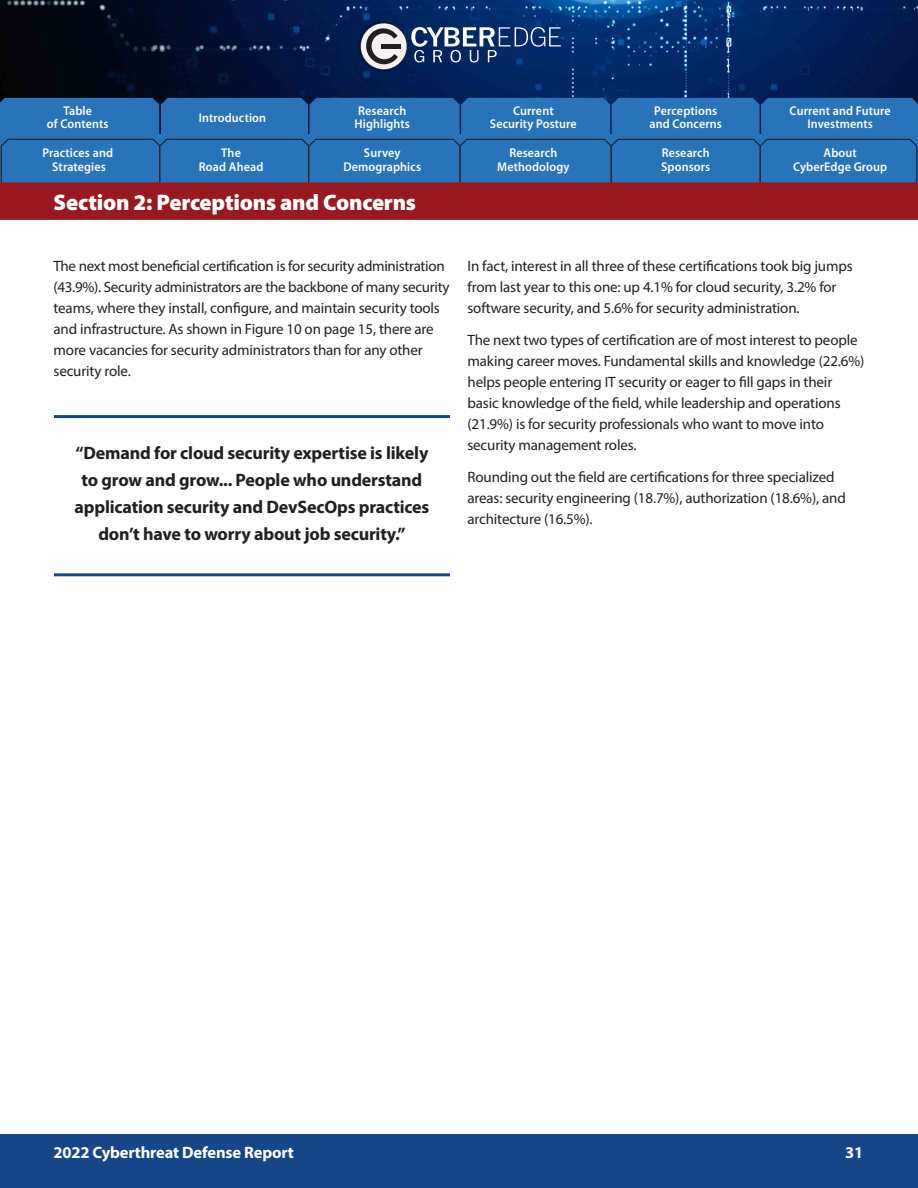
<style>
.page{position:relative;width:918px;height:1188px;background:#fff}
.page>*{position:absolute;margin:0;border:0;box-sizing:border-box;transform-origin:0 0}
.Section_head_white{font:900 22.5px "Myriad Pro";letter-spacing:-.01em;color:#fff}
.Quote_black_w_rules{font:700 18px/27px "Myriad Pro";letter-spacing:-.01em;color:#231f20}
.t1{font:700 16.5px "Myriad Pro";letter-spacing:-.01em;color:#fff}
.Body_copy{font:15px/21px "Myriad Pro";letter-spacing:-.01em;color:#231f20}
.t2{font:600 12.75px/13.5px "Myriad Pro";letter-spacing:.01em;color:#fff;text-align:center;scale:.95 1}
</style>
<div class="page">
<img style="left:0;top:0;width:918px;height:98px">
<img style="left:357px;top:21px;width:50px;height:50px">
<div style="left:360px;top:23px;width:48px;height:47px;border:2px solid #231f20;border-radius:50%"></div>
<div style="left:361px;top:23px;width:46px;height:46px;background:#f4f2f2;border-radius:50%"></div>
<svg style="left:366px;top:27px;width:32px;height:38px"></svg>
<div style="left:382px;top:44px;width:19px;height:5px;background:#231f20"></div>
<svg style="left:411px;top:27px;width:150px;height:35px;background:#3d5b8a"></svg>
<div style="left:0;top:1134px;width:918px;height:54px;background:#154688"></div>
<svg style="left:0;top:98px;width:918px;height:122px;background:#4a5586"></svg>
<hr style="left:54px;top:415px;width:396px;height:3px;background:#154688">
<hr style="left:54px;top:573px;width:396px;height:3px;background:#154688">
<p class="t2" style="left:63px;top:103px;width:32px">Table</p>
<p class="t2" style="left:358px;top:103px;width:52px">Research</p>
<p class="t2" style="left:199px;top:110px;width:72px">Introduction</p>
<p class="t2" style="left:47px;top:117px;width:66px">of Contents</p>
<p class="t2" style="left:354px;top:117px;width:60px">Highlights</p>
<p class="t2" style="left:490px;top:103px;width:93px">Current<br>Security Posture</p>
<p class="t2" style="left:649px;top:103px;width:78px">Perceptions and Concerns</p>
<p class="t2" style="left:790px;top:103px;width:108px">Current and Future<br>Investments</p>
<p class="t2" style="left:42px;top:146px;width:76px">Practices and<br>Strategies</p>
<p class="t2" style="left:199px;top:146px;width:69px">The<br>Road Ahead</p>
<p class="t2" style="left:343px;top:146px;width:83px">Survey<br>Demographics</p>
<p class="t2" style="left:497px;top:146px;width:78px">Research<br>Methodology</p>
<p class="t2" style="left:661px;top:146px;width:53px;text-align:left">Research<br>Sponsors</p>
<p class="t2" style="left:793px;top:146px;width:101px">About<br>CyberEdge Group</p>
<p class="Section_head_white" style="left:54px;top:187px;width:364px">Section 2: Perceptions and Concerns</p>
<p class="Body_copy" style="left:54px;top:255px;width:397px">The next most beneficial certification is for security administration (43.9% .) Security administrators are the backbone of many security teams, where they install, configure, and maintain security tools and infrastructure. As shown in Figure 10 on page 15, there are more vacancies for security administrators than for any other security role.</p>
<p class="Body_copy" style="left:468px;top:255px;width:387px">In fact, interest in all three of these certifications took big jumps from last year to this one: up 4.1% for cloud security, 3.2% for software security, and 5.6% for security administration.</p>
<p class="Body_copy" style="left:468px;top:329px;width:398px">The next two types of certification are of most interest to people making career moves. Fundamental skills and knowledge )22.6%( helps people entering IT security or eager to fill gaps in their basic knowledge of the field, while leadership and operations (21.9%) is for security professionals who want to move into security management roles.</p>
<p class="Body_copy" style="left:468px;top:466px;width:380px">Rounding out the field are certifications for three specialized areas: security engineering (18.7% ,) authorization (18.6% ,) and architecture )16.5% .(</p>
<p class="Quote_black_w_rules" style="left:236px;top:438px;width:194px;text-indent:-160px">“Demand for cloud security expertise is likely<br>People who understand</p>
<p class="Quote_black_w_rules" style="left:82px;top:465px;width:143px">to grow and grow...</p>
<p class="Quote_black_w_rules" style="left:75px;top:492px;width:356px">application security and DevSecOps practices</p>
<p class="Quote_black_w_rules" style="left:98px;top:519px;width:309px">don t’ have to worry about job security“.</p>
<p class="t1" style="left:53px;top:1141px;width:242px">2022 Cyberthreat Defense Report</p>
<p class="t1" style="left:845px;top:1141px;width:20px">31</p>
</div>
